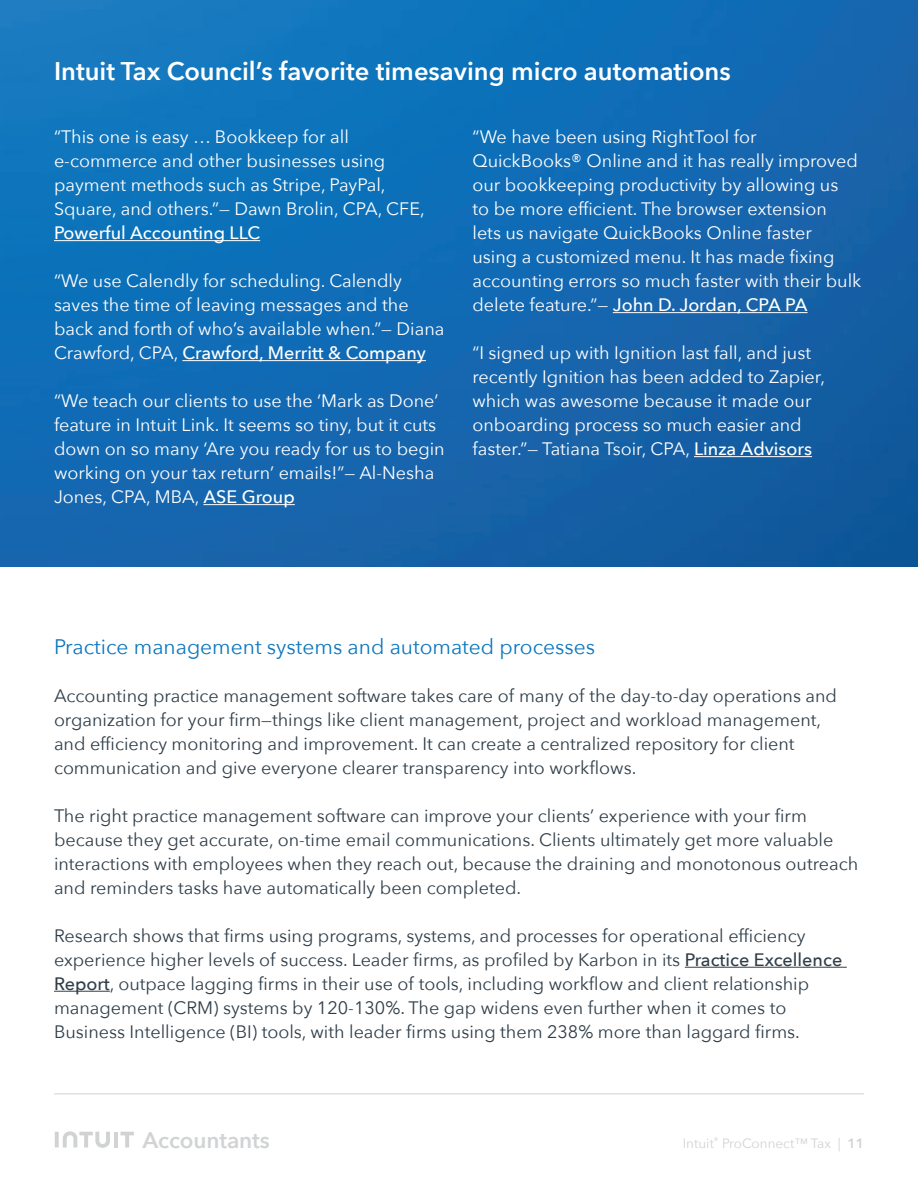
<style>
.page{position:relative;width:918px;height:1188px;background:#fff}
.page>*{position:absolute;margin:0;border:0;box-sizing:border-box;transform-origin:0 0}
.t1{font:600 25.5px "Avenir Next";color:#fff}
.t2{font:600 22.5px "Avenir Next";letter-spacing:-.005em;color:#d1d3d4}
.t3{font:21px "Avenir Next";color:#0c77be}
.t4{font:18px/24px "Avenir Next";color:#303e49}
.t5{font:18px/24px "Avenir Next";color:#fff}
.t6{font:500 18px "Avenir Next";color:#fff}
.t7{font:13.5px "Avenir Next";color:#d1d3d4}
.s1{font-weight:500}
.s2{font-weight:600}
</style>
<div class="page">
<svg style="left:121px;top:1132px;width:13px;height:16px"></svg>
<hr style="left:114px;top:1132px;width:4px;height:16px;background:#d1d3d4">
<svg style="left:55px;top:1131px;width:55px;height:17px"></svg>
<hr style="left:54px;top:1094px;width:810px;height:1px;background:#d1d3d4">
<hr style="left:685px;top:967px;width:162px;height:1px;background:#303e49">
<hr style="left:54px;top:991px;width:56px;height:1px;background:#303e49">
<img style="left:0;top:0;width:918px;height:567px">
<hr style="left:54px;top:240px;width:206px;height:1px;background:#fff">
<hr style="left:182px;top:360px;width:244px;height:1px;background:#fff">
<hr style="left:203px;top:504px;width:92px;height:1px;background:#fff">
<hr style="left:613px;top:312px;width:195px;height:1px;background:#fff">
<hr style="left:694px;top:456px;width:118px;height:1px;background:#fff">
<h1 class="t1" style="left:54px;top:49px;width:678px">Intuit Tax Council’s favorite timesaving micro automations</h1>
<p class="t5" style="left:54px;top:124px;width:372px">“This one is easy … Bookkeep for all e-commerce and other businesses using payment methods such as Stripe, PayPal, Square, and others.”— Dawn Brolin, CPA, CFE,</p>
<p class="t6" style="left:54px;top:218px;width:208px">Powerful Accounting LLC</p>
<p class="t5" style="left:54px;top:268px;width:392px">“We use Calendly for scheduling. Calendly saves the time of leaving messages and the back and forth of who’s available when.”— Diana Crawford, CPA, <span class="s1">Crawford, Merritt &amp; Company</span></p>
<p class="t5" style="left:54px;top:388px;width:392px">“We teach our clients to use the ‘Mark as Done’ feature in Intuit Link. It seems so tiny, but it cuts down on so many ‘Are you ready for us to begin working on your tax return’ emails!”— Al-Nesha Jones, CPA, MBA, <span class="s1">ASE Group</span></p>
<p class="t5" style="left:472px;top:124px;width:390px">“We have been using RightTool for QuickBooks® Online and it has really improved our bookkeeping productivity by allowing us<br>to be more efficient. The browser extension<br>lets us navigate QuickBooks Online faster<br>using a customized menu. It has made fixing accounting errors so much faster with their bulk delete feature.”— <span class="s1">John D. Jordan, CPA PA</span></p>
<p class="t5" style="left:472px;top:340px;width:354px">“I signed up with Ignition last fall, and just recently Ignition has been added to Zapier, which was awesome because it made our onboarding process so much easier and faster.”— Tatiana Tsoir, CPA, <span class="s1">Linza Advisors</span></p>
<p class="t3" style="left:54px;top:629px;width:543px">Practice management systems and automated processes</p>
<p class="t4" style="left:54px;top:683px;width:785px">Accounting practice management software takes care of many of the day-to-day operations and organization for your firm—things like client management, project and workload management, and efficiency monitoring and improvement. It can create a centralized repository for client communication and give everyone clearer transparency into workflows.</p>
<p class="t4" style="left:54px;top:803px;width:806px">The right practice management software can improve your clients’ experience with your firm because they get accurate, on-time email communications. Clients ultimately get more valuable interactions with employees when they reach out, because the draining and monotonous outreach and reminders tasks have automatically been completed.</p>
<p class="t4" style="left:54px;top:923px;width:790px">Research shows that firms using programs, systems, and processes for operational efficiency experience higher levels of success. Leader firms, as profiled by Karbon in its <span class="s1">Practice Excellence Report</span>, outpace lagging firms in their use of tools, including workflow and client relationship management (CRM) systems by 120-130%. The gap widens even further when it comes to Business Intelligence (BI) tools, with leader firms using them 238% more than laggard firms.</p>
<p class="t2" style="left:142px;top:1120px;width:129px">Accountants</p>
<p class="t7" style="left:683px;top:1131px;width:183px">Intuit<sup>®</sup> ProConnect™ Tax | <span class="s2">11</span></p>
</div>
